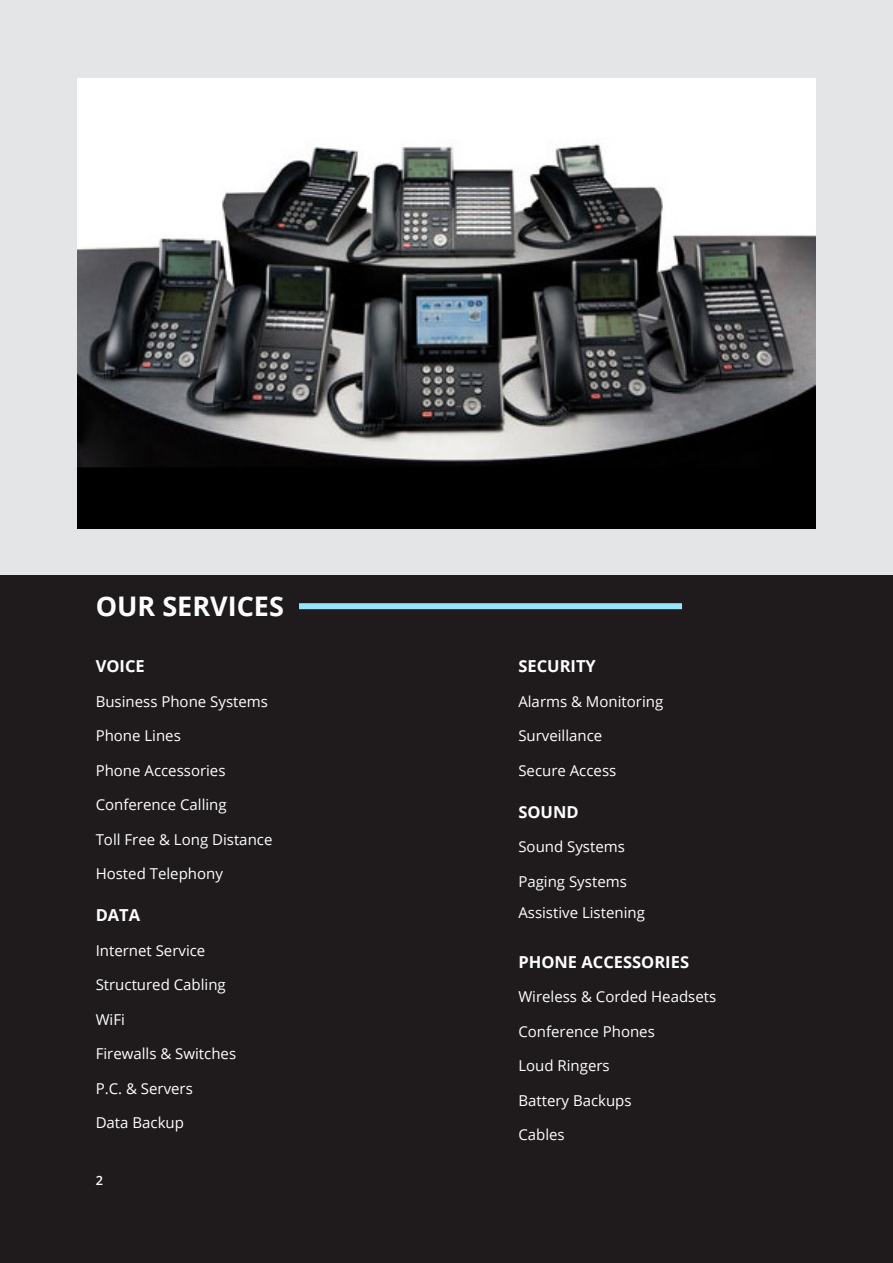
<style>
.page{position:relative;width:893px;height:1263px;background:#e4e5e6}
.page>*{position:absolute;margin:0;border:0;box-sizing:border-box;transform-origin:0 0}
.Page_Header_-_White{font:700 27px "Open Sans";color:#fff}
.t1{font:700 16.5px "Open Sans";color:#fff}
.t2{font:15px "Open Sans";color:#fff}
.t3{font:600 12.75px "Open Sans";color:#fff}
</style>
<div class="page">
<div style="left:0;top:576px;width:893px;height:687px;background:#231f20"></div>
<div style="left:299px;top:603px;width:383px;height:6px;background:#97e5fa"></div>
<img style="left:78px;top:78px;width:737px;height:450px">
<p class="Page_Header_-_White" style="left:96px;top:588px;width:190px">OUR SERVICES</p>
<p class="t1" style="left:96px;top:654px;width:51px">VOICE</p>
<p class="t2" style="left:96px;top:691px;width:174px">Business Phone Systems</p>
<p class="t2" style="left:96px;top:725px;width:87px">Phone Lines</p>
<p class="t2" style="left:96px;top:760px;width:131px">Phone Accessories</p>
<p class="t2" style="left:96px;top:794px;width:133px">Conference Calling</p>
<p class="t2" style="left:96px;top:829px;width:178px">Toll Free &amp; Long Distance</p>
<p class="t2" style="left:96px;top:863px;width:129px">Hosted Telephony</p>
<p class="t1" style="left:96px;top:903px;width:46px">DATA</p>
<p class="t2" style="left:96px;top:940px;width:111px">Internet Service</p>
<p class="t2" style="left:96px;top:974px;width:132px">Structured Cabling</p>
<p class="t2" style="left:96px;top:1009px;width:31px">WiFi</p>
<p class="t2" style="left:96px;top:1043px;width:142px">Firewalls &amp; Switches</p>
<p class="t2" style="left:96px;top:1078px;width:99px">P.C. &amp; Servers</p>
<p class="t2" style="left:96px;top:1112px;width:90px">Data Backup</p>
<p class="t3" style="left:96px;top:1171px;width:9px">2</p>
<p class="t1" style="left:518px;top:654px;width:79px">SECURITY</p>
<p class="t2" style="left:518px;top:691px;width:146px">Alarms &amp; Monitoring</p>
<p class="t2" style="left:518px;top:725px;width:85px">Surveillance</p>
<p class="t2" style="left:518px;top:760px;width:99px">Secure Access</p>
<p class="t1" style="left:518px;top:800px;width:62px">SOUND</p>
<p class="t2" style="left:518px;top:836px;width:108px">Sound Systems</p>
<p class="t2" style="left:518px;top:871px;width:110px">Paging Systems</p>
<p class="t2" style="left:518px;top:902px;width:128px">Assistive Listening</p>
<p class="t1" style="left:518px;top:950px;width:172px">PHONE ACCESSORIES</p>
<p class="t2" style="left:518px;top:986px;width:199px">Wireless &amp; Corded Headsets</p>
<p class="t2" style="left:518px;top:1021px;width:138px">Conference Phones</p>
<p class="t2" style="left:518px;top:1055px;width:93px">Loud Ringers</p>
<p class="t2" style="left:518px;top:1090px;width:115px">Battery Backups</p>
<p class="t2" style="left:518px;top:1124px;width:48px">Cables</p>
</div>
